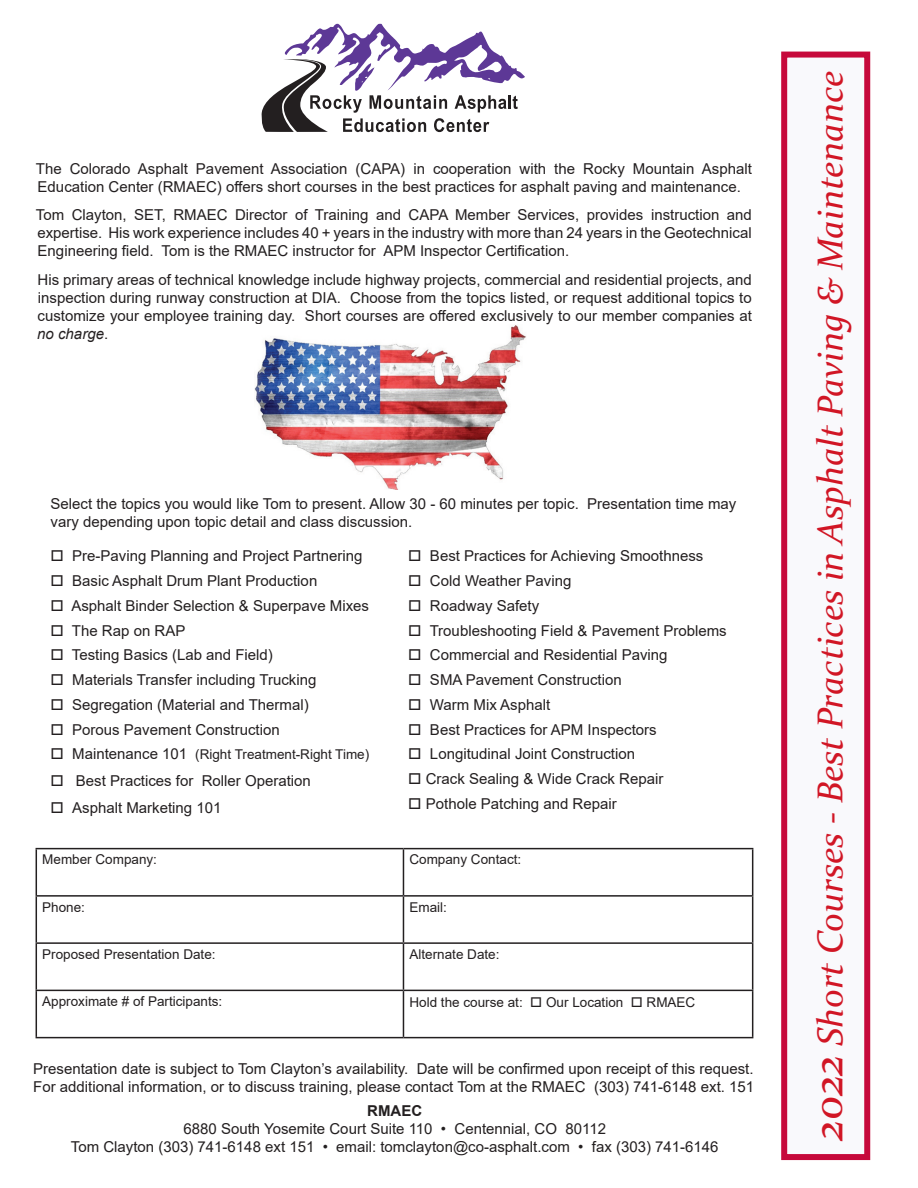
<style>
.page{position:relative;width:918px;height:1188px;background:#fff}
.page>*{position:absolute;margin:0;border:0;box-sizing:border-box;transform-origin:0 0}
.t1{font:italic 36px "Constantia";color:#d11625}
.t2{font:15px/18px "Arial";color:#231f20}
.t3{font:700 15px "Arial";color:#231f20}
.t4{font:13.5px "Arial";color:#231f20}
.s1{font-style:italic}
.s2{font-size:15px}
.s3{font-size:45px}
</style>
<div class="page">
<hr style="left:36px;top:848px;width:367px;height:1px;background:#231f20">
<hr style="left:36px;top:849px;width:1px;height:46px;background:#231f20">
<hr style="left:403px;top:848px;width:350px;height:1px;background:#231f20">
<hr style="left:403px;top:849px;width:1px;height:46px;background:#231f20">
<hr style="left:752px;top:849px;width:1px;height:46px;background:#231f20">
<hr style="left:36px;top:895px;width:367px;height:2px;background:#231f20">
<hr style="left:36px;top:897px;width:1px;height:45px;background:#231f20">
<hr style="left:403px;top:895px;width:350px;height:2px;background:#231f20">
<hr style="left:403px;top:897px;width:1px;height:45px;background:#231f20">
<hr style="left:752px;top:897px;width:1px;height:45px;background:#231f20">
<hr style="left:36px;top:942px;width:367px;height:2px;background:#231f20">
<hr style="left:36px;top:944px;width:1px;height:46px;background:#231f20">
<hr style="left:403px;top:942px;width:350px;height:2px;background:#231f20">
<hr style="left:403px;top:944px;width:1px;height:46px;background:#231f20">
<hr style="left:752px;top:944px;width:1px;height:46px;background:#231f20">
<hr style="left:36px;top:990px;width:367px;height:1px;background:#231f20">
<hr style="left:36px;top:991px;width:1px;height:46px;background:#231f20">
<hr style="left:403px;top:990px;width:350px;height:1px;background:#231f20">
<hr style="left:403px;top:991px;width:1px;height:46px;background:#231f20">
<hr style="left:752px;top:991px;width:1px;height:46px;background:#231f20">
<hr style="left:36px;top:1037px;width:367px;height:1px;background:#231f20">
<hr style="left:403px;top:1037px;width:350px;height:1px;background:#231f20">
<div style="left:784px;top:55px;width:83px;height:1102px;background:#f9f9fc"></div>
<div style="left:781px;top:52px;width:89px;height:1108px;border:6px solid #c6093b"></div>
<div style="left:252px;top:321px;width:275px;height:170px;background:#fff;opacity:.75"></div>
<svg style="left:262px;top:24px;width:263px;height:108px"></svg>
<p class="t2" style="left:36px;top:159px;width:718px">The Colorado Asphalt Pavement Association (CAPA) in cooperation with the Rocky Mountain Asphalt<br>Education Center (RMAEC) offers short courses in the best practices for asphalt paving and maintenance.</p>
<p class="t2" style="left:36px;top:206px;width:718px;text-align:justify">Tom Clayton, SET, RMAEC Director of Training and CAPA Member Services, provides instruction and expertise. His work experience includes 40 + years in the industry with more than 24 years in the Geotechnical Engineering field. Tom is the RMAEC instructor for APM Inspector Certification.</p>
<p class="t2" style="left:37px;top:271px;width:716px;text-align:justify">His primary areas of technical knowledge include highway projects, commercial and residential projects, and inspection during runway construction at DIA. Choose from the topics listed, or request additional topics to customize your employee training day. Short courses are offered exclusively to our member companies at <span class="s1">no charge</span>.</p>
<p class="t2" style="left:51px;top:494px;width:687px">Select the topics you would like Tom to present. Allow 30 - 60 minutes per topic. Presentation time may vary depending upon topic detail and class discussion.</p>
<p class="t2" style="left:51px;top:547px;width:313px">□ Pre-Paving Planning and Project Partnering</p>
<p class="t2" style="left:51px;top:572px;width:268px">□ Basic Asphalt Drum Plant Production</p>
<p class="t2" style="left:51px;top:596px;width:320px">□ Asphalt Binder Selection &amp; Superpave Mixes</p>
<p class="t2" style="left:51px;top:621px;width:136px">□ The Rap on RAP</p>
<p class="t2" style="left:51px;top:646px;width:224px">□ Testing Basics (Lab and Field)</p>
<p class="t2" style="left:51px;top:671px;width:267px">□ Materials Transfer including Trucking</p>
<p class="t2" style="left:51px;top:695px;width:260px">□ Segregation (Material and Thermal)</p>
<p class="t2" style="left:51px;top:720px;width:231px">□ Porous Pavement Construction</p>
<p class="t4" style="left:51px;top:745px;width:320px">□ <span class="s2">Maintenance 101</span> (Right Treatment-Right Time)</p>
<p class="t2" style="left:51px;top:772px;width:262px">□ Best Practices for Roller Operation</p>
<p class="t2" style="left:51px;top:799px;width:172px">□ Asphalt Marketing 101</p>
<p class="t2" style="left:408px;top:547px;width:297px">□ Best Practices for Achieving Smoothness</p>
<p class="t2" style="left:408px;top:572px;width:165px">□ Cold Weather Paving</p>
<p class="t2" style="left:408px;top:596px;width:132px">□ Roadway Safety</p>
<p class="t2" style="left:408px;top:621px;width:320px">□ Troubleshooting Field &amp; Pavement Problems</p>
<p class="t2" style="left:408px;top:646px;width:261px">□ Commercial and Residential Paving</p>
<p class="t2" style="left:408px;top:671px;width:215px">□ SMA Pavement Construction</p>
<p class="t2" style="left:408px;top:695px;width:143px">□ Warm Mix Asphalt</p>
<p class="t2" style="left:408px;top:720px;width:250px">□ Best Practices for APM Inspectors</p>
<p class="t2" style="left:408px;top:745px;width:228px">□ Longitudinal Joint Construction</p>
<p class="t2" style="left:408px;top:770px;width:257px">□ Crack Sealing &amp; Wide Crack Repair</p>
<p class="t2" style="left:408px;top:794px;width:210px">□ Pothole Patching and Repair</p>
<p class="t4" style="left:42px;top:850px;width:116px">Member Company:</p>
<p class="t4" style="left:409px;top:850px;width:113px">Company Contact:</p>
<p class="t4" style="left:42px;top:898px;width:44px">Phone:</p>
<p class="t4" style="left:409px;top:898px;width:39px">Email:</p>
<p class="t4" style="left:42px;top:945px;width:175px">Proposed Presentation Date:</p>
<p class="t4" style="left:409px;top:945px;width:92px">Alternate Date:</p>
<p class="t4" style="left:42px;top:992px;width:182px">Approximate # of Participants:</p>
<p class="t4" style="left:409px;top:993px;width:287px">Hold the course at: □ Our Location □ RMAEC</p>
<p class="t2" style="left:33px;top:1059px;width:722px">Presentation date is subject to Tom Clayton’s availability. Date will be confirmed upon receipt of this request.<br>For additional information, or to discuss training, please contact Tom at the RMAEC (303) 741-6148 ext. 151</p>
<p class="t3" style="left:367px;top:1100px;width:56px">RMAEC</p>
<p class="t2" style="left:184px;top:1119px;width:424px">6880 South Yosemite Court Suite 110 • Centennial, CO 80112</p>
<p class="t2" style="left:71px;top:1137px;width:649px">Tom Clayton (303) 741-6148 ext 151 • email: tomclayton@co-asphalt.com • fax (303) 741-6146</p>
<p class="t1" style="left:806px;top:1141px;width:1071px;rotate:-90deg"><span class="s3">2022</span> Short Courses - Best Practices in Asphalt Paving &amp; Maintenance</p>
</div>
